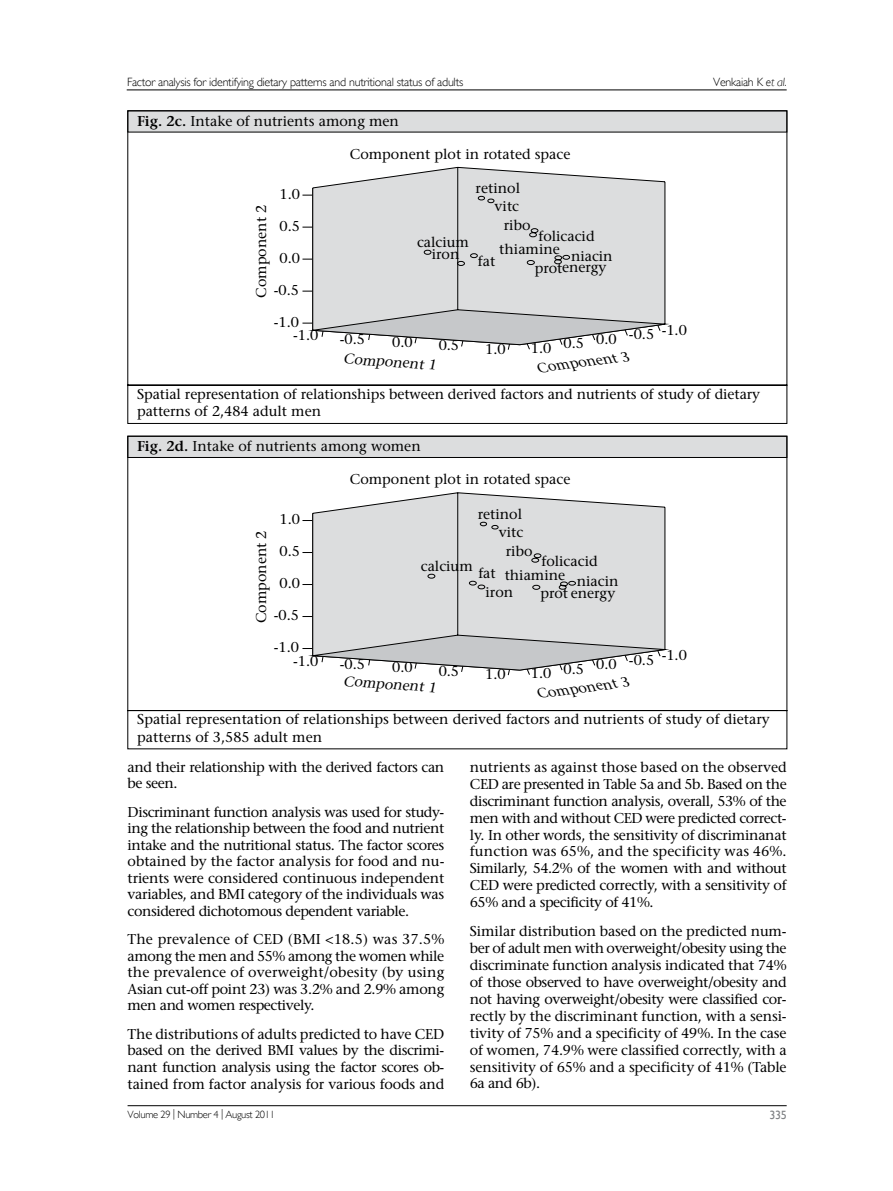
<style>
.page{position:relative;width:893px;height:1191px;background:#fff}
.page>*{position:absolute;margin:0;border:0;box-sizing:border-box;transform-origin:0 0}
.t1{font:500 14.25px/17px "Stone Serif Std";letter-spacing:-.005em;color:#000;text-align:justify}
.t2{font:500 14.25px/16.5px "Stone Serif Std";letter-spacing:-.03em;color:#000}
.t3{font:italic 500 14.1px "Stone Serif Std";color:#000}
.t4{font:italic 500 13.8px "Stone Serif Std";color:#000}
.t5{font:300 12px "Gill Sans";letter-spacing:-.02em;color:#000}
.t6{font:12px "Gill Sans";color:#808285}
.t7{font:300 10.5px "Gill Sans";letter-spacing:-.03em;color:#000}
.s1{font-style:italic}
.s2{font-weight:600}
</style>
<div class="page">
<hr style="left:127px;top:90px;width:660px;height:1px;background:#000">
<hr style="left:128px;top:1105px;width:659px;height:1px;background:#000">
<svg style="left:128px;top:111px;width:659px;height:313px"></svg>
<svg style="left:302px;top:167px;width:363px;height:183px;background:#d8d9da"></svg>
<svg style="left:128px;top:436px;width:659px;height:313px"></svg>
<svg style="left:302px;top:493px;width:363px;height:182px;background:#d8d9da"></svg>
<p class="t5" style="left:127px;top:75px;width:338px">Factor analysis for identifying dietary patterns and nutritional status of adults</p>
<p class="t5" style="left:713px;top:75px;width:75px">Venkaiah K <span class="s1">et al.</span></p>
<p class="t1" style="left:137px;top:113px;width:263px"><span class="s2">Fig. 2c.</span> Intake of nutrients among men</p>
<p class="t1" style="left:280px;top:185px;width:22px">1.0</p>
<p class="t1" style="left:280px;top:217px;width:22px">0.5</p>
<p class="t1" style="left:280px;top:249px;width:22px">0.0</p>
<p class="t1" style="left:274px;top:281px;width:27px">-0.5</p>
<p class="t1" style="left:274px;top:313px;width:27px">-1.0</p>
<p class="t1" style="left:253px;top:298px;width:94px;rotate:-90deg">Component 2</p>
<p class="t1" style="left:293px;top:327px;width:27px">-1.0</p>
<p class="t1" style="left:350px;top:145px;width:222px">Component plot in rotated space</p>
<p class="t1" style="left:476px;top:178px;width:46px;line-height:18.6px;text-align:right">retinol vitc</p>
<p class="t1" style="left:417px;top:233px;width:53px">calcium</p>
<p class="t1" style="left:432px;top:246px;width:29px">iron</p>
<p class="t1" style="left:504px;top:217px;width:28px">ribo</p>
<p class="t1" style="left:538px;top:228px;width:58px">folicacid</p>
<p class="t1" style="left:499px;top:240px;width:62px">thiamine</p>
<p class="t1" style="left:478px;top:253px;width:19px">fat</p>
<p class="t1" style="left:571px;top:247px;width:43px">niacin</p>
<p class="t1" style="left:535px;top:259px;width:73px">protenergy</p>
<p class="t1" style="left:340px;top:330px;width:27px">-0.5</p>
<p class="t1" style="left:392px;top:334px;width:22px">0.0</p>
<p class="t1" style="left:439px;top:337px;width:22px">0.5</p>
<p class="t1" style="left:485px;top:340px;width:22px">1.0</p>
<p class="t3" style="left:344px;top:350px;width:94px;rotate:4deg">Component 1</p>
<p class="t1" style="left:531px;top:330px;width:157px">1.0 0.5 0.0 -0.5 -1.0</p>
<p class="t4" style="left:537px;top:360px;width:94px;rotate:-8deg">Component 3</p>
<p class="t1" style="left:137px;top:385px;width:624px">Spatial representation of relationships between derived factors and nutrients of study of dietary patterns of 2,484 adult men</p>
<p class="t1" style="left:137px;top:438px;width:285px"><span class="s2">Fig. 2d.</span> Intake of nutrients among women</p>
<p class="t1" style="left:280px;top:511px;width:22px">1.0</p>
<p class="t1" style="left:280px;top:543px;width:22px">0.5</p>
<p class="t1" style="left:280px;top:575px;width:22px">0.0</p>
<p class="t1" style="left:274px;top:607px;width:27px">-0.5</p>
<p class="t1" style="left:274px;top:639px;width:27px">-1.0</p>
<p class="t1" style="left:253px;top:623px;width:94px;rotate:-90deg">Component 2</p>
<p class="t1" style="left:293px;top:652px;width:27px">-1.0</p>
<p class="t1" style="left:350px;top:471px;width:222px">Component plot in rotated space</p>
<p class="t1" style="left:478px;top:504px;width:47px;line-height:18.8px;text-align:right">retinol vitc</p>
<p class="t1" style="left:506px;top:542px;width:28px">ribo</p>
<p class="t1" style="left:541px;top:552px;width:58px">folicacid</p>
<p class="t1" style="left:421px;top:557px;width:53px">calcium</p>
<p class="t1" style="left:485px;top:566px;width:81px;line-height:17.4px;text-indent:-7px">fat thiamine iron</p>
<p class="t1" style="left:577px;top:573px;width:43px">niacin</p>
<p class="t1" style="left:540px;top:584px;width:76px">prot energy</p>
<p class="t1" style="left:340px;top:656px;width:27px">-0.5</p>
<p class="t1" style="left:392px;top:659px;width:22px">0.0</p>
<p class="t1" style="left:439px;top:662px;width:22px">0.5</p>
<p class="t1" style="left:485px;top:665px;width:22px">1.0</p>
<p class="t3" style="left:344px;top:672px;width:94px;rotate:4deg">Component 1</p>
<p class="t1" style="left:531px;top:656px;width:157px">1.0 0.5 0.0 -0.5 -1.0</p>
<p class="t4" style="left:537px;top:685px;width:94px;rotate:-8deg">Component 3</p>
<p class="t1" style="left:137px;top:711px;width:634px">Spatial representation of relationships between derived factors and nutrients of study of dietary patterns of 3,585 adult men</p>
<p class="t2" style="left:128px;top:758px;width:318px">and their relationship with the derived factors can be seen.</p>
<p class="t1" style="left:128px;top:803px;width:318px;line-height:16.5px">Discriminant function analysis was used for study&shy;ing the relationship between the food and nutrient intake and the nutritional status. The factor scores obtained by the factor analysis for food and nu&shy;trients were considered continuous independent variables, and BMI category of the individuals was considered dichotomous dependent variable.</p>
<p class="t1" style="left:128px;top:931px;width:318px;line-height:16.5px">The prevalence of CED (BMI &lt;18.5) was 37.5% among the men and 55% among the women while the prevalence of overweight/obesity (by using Asian cut-off point 23) was 3.2% and 2.9% among men and women respectively.</p>
<p class="t1" style="left:128px;top:1025px;width:318px;line-height:16.5px">The distributions of adults predicted to have CED based on the derived BMI values by the discrimi&shy;nant function analysis using the factor scores ob&shy;tained from factor analysis for various foods and</p>
<p class="t1" style="left:470px;top:758px;width:318px">nutrients as against those based on the observed CED are presented in Table 5a and 5b. Based on the discriminant function analysis, overall, 53% of the men with and without CED were predicted correct&shy;ly. In other words, the sensitivity of discriminanat function was 65%, and the specificity was 46%.<br>Similarly, 54.2% of the women with and without CED were predicted correctly, with a sensitivity of 65% and a specificity of 41%.</p>
<p class="t1" style="left:470px;top:922px;width:318px">Similar distribution based on the predicted num&shy;ber of adult men with overweight/obesity using the discriminate function analysis indicated that 74% of those observed to have overweight/obesity and not having overweight/obesity were classified cor&shy;rectly by the discriminant function, with a sensi&shy;tivity of 75% and a specificity of 49%. In the case of women, 74.9% were classified correctly, with a sensitivity of 65% and a specificity of 41% (Table 6a and 6b).</p>
<p class="t7" style="left:128px;top:1108px;width:149px">Volume 29 | Number 4 | August 2011</p>
<p class="t6" style="left:769px;top:1107px;width:19px">335</p>
</div>
